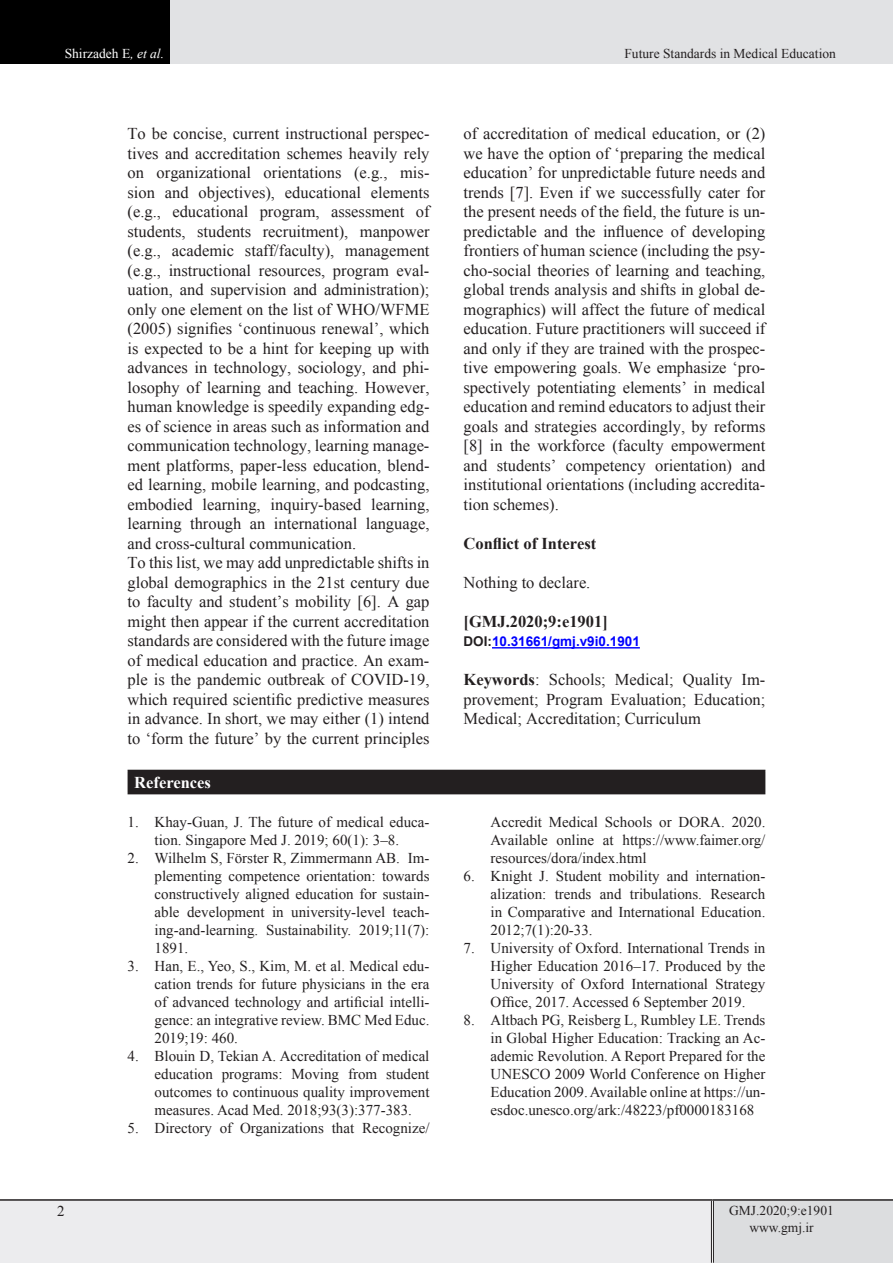
<style>
.page{position:relative;width:893px;height:1263px;background:#fff}
.page>*{position:absolute;margin:0;border:0;box-sizing:border-box;transform-origin:0 0}
.t1{font:16.5px/19.5px "Times New Roman";color:#231f20;text-align:justify}
.t2{font:700 16.5px "Times New Roman";color:#231f20}
.t3{font:700 16.5px "Times New Roman";color:#fff}
.t4{font:15px/18px "Times New Roman";color:#231f20;text-align:justify}
.t5{font:13.5px/16.2px "Times New Roman";color:#231f20;text-align:center}
.t6{font:700 13.5px "Arial";color:#00f}
.t7{font:13.5px "Times New Roman";color:#fff}
.s1{font-style:italic}
.s2{color:#231f20}
.s3{font-weight:700}
</style>
<div class="page">
<div style="left:0;top:0;width:170px;height:64px;background:#000"></div>
<div style="left:170px;top:0;width:723px;height:64px;background:#e1e2e4"></div>
<div style="left:0;top:1200px;width:712px;height:63px;background:#ececee"></div>
<div style="left:712px;top:1200px;width:181px;height:63px;background:#dcdddf"></div>
<hr style="left:711px;top:1201px;width:3px;height:62px;background:#fff">
<hr style="left:711px;top:1201px;width:1px;height:62px;background:#231f20">
<hr style="left:713px;top:1201px;width:1px;height:62px;background:#231f20">
<hr style="left:0;top:1199px;width:712px;height:2px;background:#231f20">
<hr style="left:712px;top:1199px;width:181px;height:2px;background:#231f20">
<div style="left:128px;top:770px;width:637px;height:24px;background:#231f20"></div>
<hr style="left:492px;top:647px;width:148px;height:1px;background:#00f">
<p class="t7" style="left:65px;top:44px;width:101px">Shirzadeh E<span class="s1">, et al.</span></p>
<p class="t5" style="left:624px;top:45px;width:213px">Future Standards in Medical Education</p>
<p class="t1" style="left:128px;top:123px;width:303px;text-align:left">To be concise, current instructional perspec&shy;tives and accreditation schemes heavily rely on organizational orientations (e.g., mis&shy;sion and objectives), educational elements (e.g., educational program, assessment of students, students recruitment), manpower (e.g., academic staff/faculty), management (e.g., instructional resources, program eval&shy;uation, and supervision and administration); only one element on the list of WHO/WFME (2005) signifies ‘continuous renewal’, which is expected to be a hint for keeping up with advances in technology, sociology, and phi&shy;losophy of learning and teaching. However, human knowledge is speedily expanding edg&shy;es of science in areas such as information and communication technology, learning manage&shy;ment platforms, paper-less education, blend&shy;ed learning, mobile learning, and podcasting, embodied learning, inquiry-based learning, learning through an international language, and cross-cultural communication.<br>To this list, we may add unpredictable shifts in global demographics in the 21st century due to faculty and student’s mobility [6]. A gap might then appear if the current accreditation standards are considered with the future image of medical education and practice. An exam&shy;ple is the pandemic outbreak of COVID-19, which required scientific predictive measures in advance. In short, we may either (1) intend to ‘form the future’ by the current principles</p>
<p class="t1" style="left:463px;top:123px;width:303px">of accreditation of medical education, or (2) we have the option of ‘preparing the medical education’ for unpredictable future needs and trends [7]. Even if we successfully cater for the present needs of the field, the future is un&shy;predictable and the influence of developing frontiers of human science (including the psy&shy;cho-social theories of learning and teaching, global trends analysis and shifts in global de&shy;mographics) will affect the future of medical education. Future practitioners will succeed if and only if they are trained with the prospec&shy;tive empowering goals. We emphasize ‘pro&shy;spectively potentiating elements’ in medical education and remind educators to adjust their goals and strategies accordingly, by reforms [8] in the workforce (faculty empowerment and students’ competency orientation) and institutional orientations (including accredita&shy;tion schemes).</p>
<p class="t2" style="left:463px;top:531px;width:134px">Conflict of Interest</p>
<p class="t1" style="left:463px;top:572px;width:128px">Nothing to declare.</p>
<p class="t2" style="left:463px;top:609px;width:146px">[GMJ.2020;9:e1901]</p>
<p class="t6" style="left:463px;top:632px;width:178px"><span class="s2">DOI:</span>10.31661/gmj.v9i0.1901</p>
<p class="t1" style="left:463px;top:670px;width:303px"><span class="s3">Keywords</span>: Schools; Medical; Quality Im&shy;provement; Program Evaluation; Education; Medical; Accreditation; Curriculum</p>
<p class="t3" style="left:134px;top:770px;width:78px">References</p>
<p class="t4" style="left:128px;top:812px;width:303px;text-align:center">1. Khay-Guan, J. The future of medical educa&shy;tion. Singapore Med J. 2019; 60(1): 3–8.</p>
<p class="t4" style="left:155px;top:848px;width:276px;text-indent:-27px">2. Wilhelm S, Förster R, Zimmermann AB. Im&shy;plementing competence orientation: towards constructively aligned education for sustain&shy;able development in university-level teach&shy;ing-and-learning. Sustainability. 2019;11(7):<br>1891.</p>
<p class="t4" style="left:155px;top:956px;width:276px;text-indent:-27px">3. Han, E., Yeo, S., Kim, M. et al. Medical edu&shy;cation trends for future physicians in the era of advanced technology and artificial intelli&shy;gence: an integrative review. BMC Med Educ.<br>2019;19: 460.</p>
<p class="t4" style="left:155px;top:1046px;width:276px;text-indent:-27px">4. Blouin D, Tekian A. Accreditation of medical education programs: Moving from student outcomes to continuous quality improvement measures. Acad Med. 2018;93(3):377-383.</p>
<p class="t4" style="left:128px;top:1118px;width:303px">5. Directory of Organizations that Recognize/</p>
<p class="t4" style="left:490px;top:812px;width:276px">Accredit Medical Schools or DORA. 2020.<br>Available online at https://www.faimer.org/ resources/dora/index.html</p>
<p class="t4" style="left:490px;top:866px;width:276px;text-indent:-27px">6. Knight J. Student mobility and internation&shy;alization: trends and tribulations. Research in Comparative and International Education.<br>2012;7(1):20-33.</p>
<p class="t4" style="left:490px;top:938px;width:276px;text-indent:-27px">7. University of Oxford. International Trends in Higher Education 2016–17. Produced by the University of Oxford International Strategy Office, 2017. Accessed 6 September 2019.</p>
<p class="t4" style="left:490px;top:1010px;width:276px;text-indent:-27px">8. Altbach PG, Reisberg L, Rumbley LE. Trends in Global Higher Education: Tracking an Ac&shy;ademic Revolution. A Report Prepared for the UNESCO 2009 World Conference on Higher Education 2009. Available online at https://un&shy;esdoc.unesco.org/ark:/48223/pf0000183168</p>
<p class="t4" style="left:57px;top:1202px;width:9px">2</p>
<p class="t5" style="left:729px;top:1202px;width:106px">GMJ.2020;9:e1901 www.gmj.ir</p>
</div>
